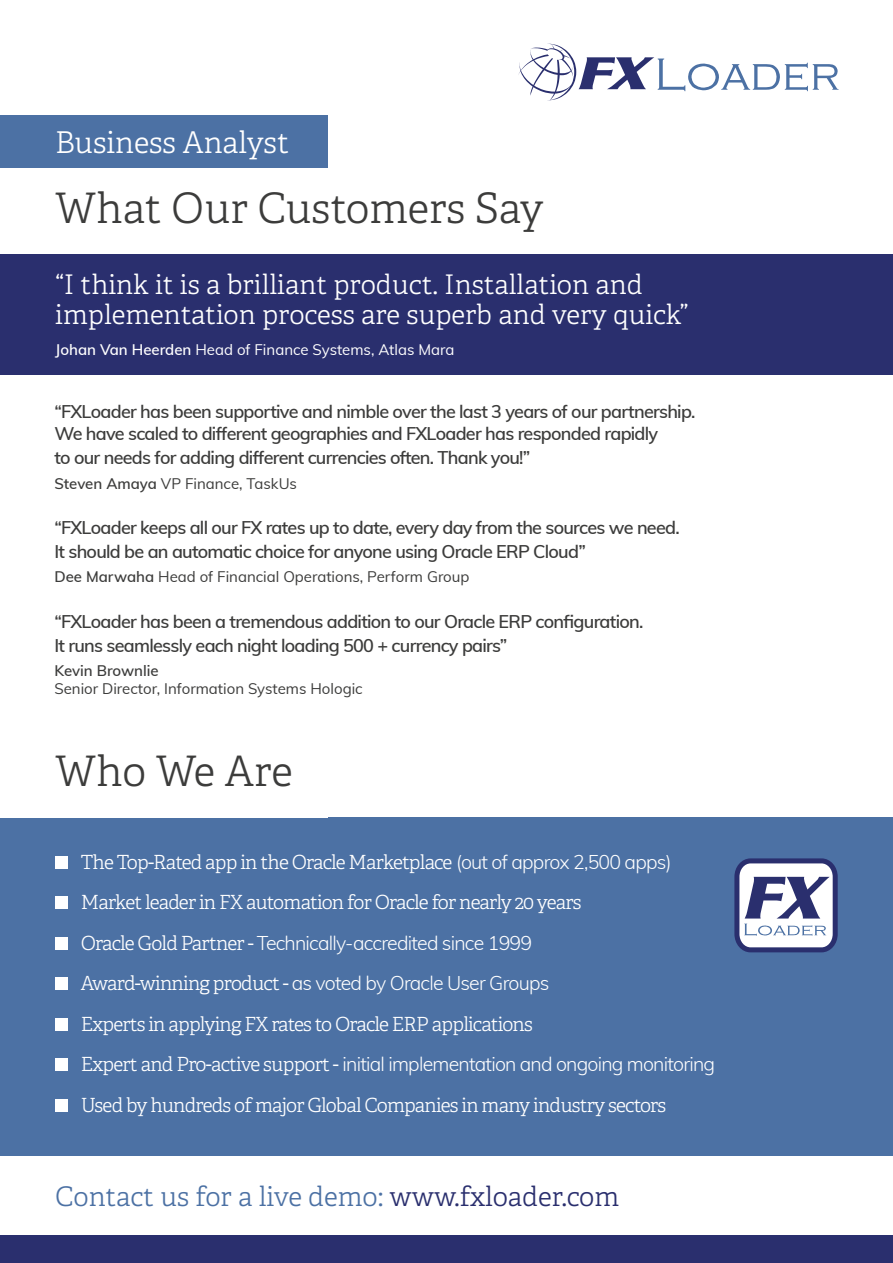
<style>
.page{position:relative;width:893px;height:1263px;background:#fff}
.page>*{position:absolute;margin:0;border:0;box-sizing:border-box;transform-origin:0 0}
.t1{font:300 42px "Adelle";color:#3c3c3b}
.t2{font:300 30px "Adelle";color:#fff}
.t3{font:300 27px/30px "Adelle";color:#fff}
.t4{font:300 27px "Adelle";color:#4c71a4}
.t5{font:300 19.5px/40.5px "Adelle";letter-spacing:-.04em;color:#fff}
.t6{font:300 19.5px/40.5px "Muli";letter-spacing:-.04em;color:#fff}
.t7{font:600 18px/23.2px "Muli";letter-spacing:-.04em;color:#3c3c3b}
.t8{font:15px "Muli";color:#3c3c3b}
.t9{font:15px "Muli";color:#fff}
.t10{font:600 15px "Muli";color:#3c3c3b}
.s1{font-weight:600}
.s2{font-family:"Muli"}
.s3{font-family:"Adelle"}
.s4{color:#2a2f6e}
</style>
<div class="page">
<div style="left:0;top:1235px;width:893px;height:28px;background:#2a2f6e"></div>
<div style="left:0;top:817px;width:893px;height:339px;background:#4c71a4"></div>
<div style="left:0;top:254px;width:893px;height:121px;background:#2a2f6e"></div>
<div style="left:0;top:115px;width:327px;height:54px;background:#4c71a4"></div>
<svg style="left:518px;top:44px;width:321px;height:56px"></svg>
<div style="left:55px;top:856px;width:13px;height:13px;background:#fff"></div>
<div style="left:55px;top:896px;width:13px;height:13px;background:#fff"></div>
<div style="left:55px;top:937px;width:13px;height:13px;background:#fff"></div>
<div style="left:55px;top:977px;width:13px;height:13px;background:#fff"></div>
<div style="left:55px;top:1018px;width:13px;height:13px;background:#fff"></div>
<div style="left:55px;top:1058px;width:13px;height:13px;background:#fff"></div>
<div style="left:55px;top:1099px;width:13px;height:13px;background:#fff"></div>
<svg style="left:734px;top:858px;width:104px;height:95px;background:#a7abc5"></svg>
<h2 class="t2" style="left:55px;top:124px;width:235px">Business Analyst</h2>
<h1 class="t1" style="left:55px;top:183px;width:490px">What Our Customers Say</h1>
<h3 class="t3" style="left:55px;top:270px;width:635px">“I think it is a brilliant product. Installation and implementation process are superb and very quick”</h3>
<p class="t9" style="left:55px;top:338px;width:401px"><span class="s1">Johan Van Heerden</span> Head of Finance Systems, Atlas Mara</p>
<p class="t7" style="left:54px;top:399px;width:642px">“FXLoader has been supportive and nimble over the last 3 years of our partnership.<br>We have scaled to different geographies and FXLoader has responded rapidly<br>to our needs for adding different currencies often. Thank you!”</p>
<p class="t8" style="left:54px;top:472px;width:244px"><span class="s1">Steven Amaya</span> VP Finance, TaskUs</p>
<p class="t7" style="left:54px;top:515px;width:627px;line-height:24px">“FXLoader keeps all our FX rates up to date, every day from the sources we need.<br>It should be an automatic choice for anyone using Oracle ERP Cloud”</p>
<p class="t8" style="left:54px;top:566px;width:417px"><span class="s1">Dee Marwaha</span> Head of Financial Operations, Perform Group</p>
<p class="t7" style="left:54px;top:608px;width:590px;line-height:24px">“FXLoader has been a tremendous addition to our Oracle ERP configuration.<br>It runs seamlessly each night loading 500 + currency pairs”</p>
<p class="t10" style="left:54px;top:660px;width:106px">Kevin Brownlie</p>
<p class="t8" style="left:54px;top:678px;width:310px">Senior Director, Information Systems Hologic</p>
<h1 class="t1" style="left:55px;top:746px;width:239px">Who We Are</h1>
<p class="t5" style="left:81px;top:842px;width:592px">The Top-Rated app in the Oracle Marketplace <span class="s2">(out of approx 2,500 apps)<br></span>Market leader in FX automation for Oracle for nearly 20 years</p>
<p class="t6" style="left:81px;top:921px;width:470px"><span class="s3">Oracle Gold Partner -</span> Technically-accredited since 1999<br><span class="s3">Award-winning product -</span> as voted by Oracle User Groups</p>
<p class="t5" style="left:81px;top:1004px;width:454px">Experts in applying FX rates to Oracle ERP applications</p>
<p class="t6" style="left:81px;top:1043px;width:636px"><span class="s3">Expert and Pro-active support -</span> initial implementation and ongoing monitoring</p>
<p class="t5" style="left:81px;top:1085px;width:587px">Used by hundreds of major Global Companies in many industry sectors</p>
<h3 class="t4" style="left:55px;top:1180px;width:566px">Contact us for a live demo: <span class="s4">www.fxloader.com</span></h3>
</div>
